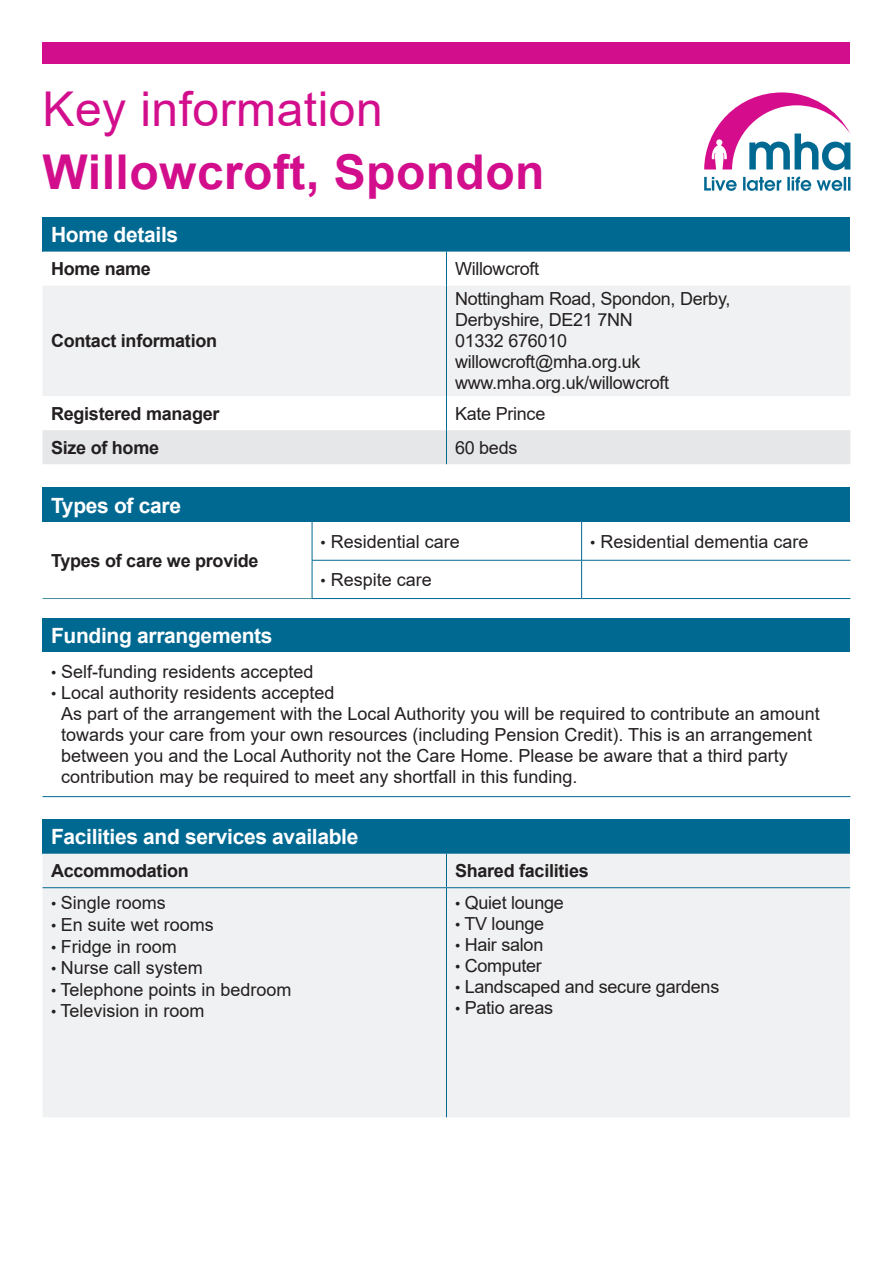
<style>
.page{position:relative;width:893px;height:1263px;background:#fff}
.page>*{position:absolute;margin:0;border:0;box-sizing:border-box;transform-origin:0 0}
.t1{font:700 48px "Arial";letter-spacing:.01em;color:#d20e8c}
.t2{font:48px "Arial";letter-spacing:.01em;color:#d20e8c}
.t3{font:700 21px "Arial";letter-spacing:-.015em;color:#fff}
.t4{font:18px/21px "Arial";color:#231f20}
.t5{font:700 18px "Arial";letter-spacing:-.015em;color:#231f20}
.s1{font-size:15px}
</style>
<div class="page">
<div style="left:43px;top:218px;width:807px;height:34px;background:#006992"></div>
<div style="left:43px;top:286px;width:807px;height:110px;background:#f0f1f2"></div>
<div style="left:43px;top:430px;width:807px;height:34px;background:#e6e7e9"></div>
<hr style="left:446px;top:252px;width:1px;height:34px;background:#006992">
<hr style="left:446px;top:286px;width:1px;height:110px;background:#006992">
<hr style="left:446px;top:396px;width:1px;height:34px;background:#006992">
<hr style="left:446px;top:430px;width:1px;height:34px;background:#006992">
<div style="left:43px;top:488px;width:807px;height:34px;background:#006992"></div>
<svg style="left:311px;top:522px;width:539px;height:76px"></svg>
<hr style="left:312px;top:522px;width:1px;height:38px;background:#006992">
<hr style="left:581px;top:522px;width:1px;height:38px;background:#006992">
<hr style="left:43px;top:598px;width:269px;height:1px;background:#468c9a">
<hr style="left:312px;top:560px;width:1px;height:38px;background:#006992">
<hr style="left:312px;top:560px;width:270px;height:1px;background:#006992">
<hr style="left:312px;top:598px;width:270px;height:1px;background:#006992">
<hr style="left:581px;top:560px;width:1px;height:38px;background:#006992">
<hr style="left:582px;top:560px;width:268px;height:1px;background:#006992">
<hr style="left:582px;top:598px;width:268px;height:1px;background:#006992">
<div style="left:43px;top:820px;width:807px;height:34px;background:#006992"></div>
<div style="left:43px;top:854px;width:807px;height:263px;background:#f0f1f2"></div>
<hr style="left:446px;top:854px;width:1px;height:33px;background:#006992">
<hr style="left:43px;top:887px;width:403px;height:1px;background:#006992">
<hr style="left:446px;top:888px;width:1px;height:229px;background:#006992">
<hr style="left:446px;top:887px;width:404px;height:1px;background:#006992">
<div style="left:43px;top:618px;width:807px;height:34px;background:#006992"></div>
<hr style="left:43px;top:796px;width:807px;height:1px;background:#006992">
<svg style="left:704px;top:177px;width:146px;height:14px"></svg>
<svg style="left:704px;top:92px;width:146px;height:78px"></svg>
<div style="left:43px;top:43px;width:807px;height:21px;background:#d20e8c"></div>
<p class="t2" style="left:43px;top:76px;width:342px">Key information</p>
<p class="t1" style="left:43px;top:138px;width:504px">Willowcroft, Spondon</p>
<p class="t3" style="left:51px;top:220px;width:129px">Home details</p>
<p class="t5" style="left:51px;top:256px;width:101px">Home name</p>
<p class="t4" style="left:455px;top:258px;width:86px">Willowcroft</p>
<p class="t5" style="left:51px;top:328px;width:168px">Contact information</p>
<p class="t4" style="left:455px;top:288px;width:277px">Nottingham Road, Spondon, Derby,<br>Derbyshire, DE21 7NN<br>01332 676010 willowcroft@mha.org.uk www.mha.org.uk/willowcroft</p>
<p class="t5" style="left:51px;top:401px;width:170px">Registered manager</p>
<p class="t4" style="left:455px;top:403px;width:92px">Kate Prince</p>
<p class="t5" style="left:51px;top:435px;width:110px">Size of home</p>
<p class="t4" style="left:455px;top:437px;width:64px">60 beds</p>
<p class="t3" style="left:51px;top:490px;width:132px">Types of care</p>
<p class="t5" style="left:51px;top:548px;width:209px">Types of care we provide</p>
<p class="t4" style="left:321px;top:531px;width:141px"><span class="s1">•</span> Residential care</p>
<p class="t4" style="left:590px;top:531px;width:220px"><span class="s1">•</span> Residential dementia care</p>
<p class="t4" style="left:321px;top:569px;width:113px"><span class="s1">•</span> Respite care</p>
<p class="t3" style="left:51px;top:620px;width:223px">Funding arrangements</p>
<p class="t4" style="left:51px;top:661px;width:264px"><span class="s1">•</span> Self-funding residents accepted</p>
<p class="t4" style="left:61px;top:682px;width:760px;text-indent:-10px"><span class="s1">•</span> Local authority residents accepted<br>As part of the arrangement with the Local Authority you will be required to contribute an amount towards your care from your own resources (including Pension Credit). This is an arrangement between you and the Local Authority not the Care Home. Please be aware that a third party contribution may be required to meet any shortfall in this funding.</p>
<p class="t3" style="left:51px;top:822px;width:309px">Facilities and services available</p>
<p class="t5" style="left:51px;top:858px;width:139px">Accommodation</p>
<p class="t5" style="left:455px;top:858px;width:135px">Shared facilities</p>
<p class="t4" style="left:51px;top:892px;width:116px"><span class="s1">•</span> Single rooms</p>
<p class="t4" style="left:51px;top:914px;width:164px"><span class="s1">•</span> En suite wet rooms</p>
<p class="t4" style="left:51px;top:935px;width:127px"><span class="s1">•</span> Fridge in room</p>
<p class="t4" style="left:51px;top:957px;width:153px"><span class="s1">•</span> Nurse call system</p>
<p class="t4" style="left:51px;top:979px;width:242px"><span class="s1">•</span> Telephone points in bedroom</p>
<p class="t4" style="left:51px;top:1000px;width:155px"><span class="s1">•</span> Television in room</p>
<p class="t4" style="left:455px;top:892px;width:110px"><span class="s1">•</span> Quiet lounge</p>
<p class="t4" style="left:455px;top:913px;width:91px"><span class="s1">•</span> TV lounge</p>
<p class="t4" style="left:455px;top:934px;width:90px"><span class="s1">•</span> Hair salon</p>
<p class="t4" style="left:455px;top:955px;width:88px"><span class="s1">•</span> Computer</p>
<p class="t4" style="left:455px;top:976px;width:266px"><span class="s1">•</span> Landscaped and secure gardens</p>
<p class="t4" style="left:455px;top:997px;width:100px"><span class="s1">•</span> Patio areas</p>
</div>
